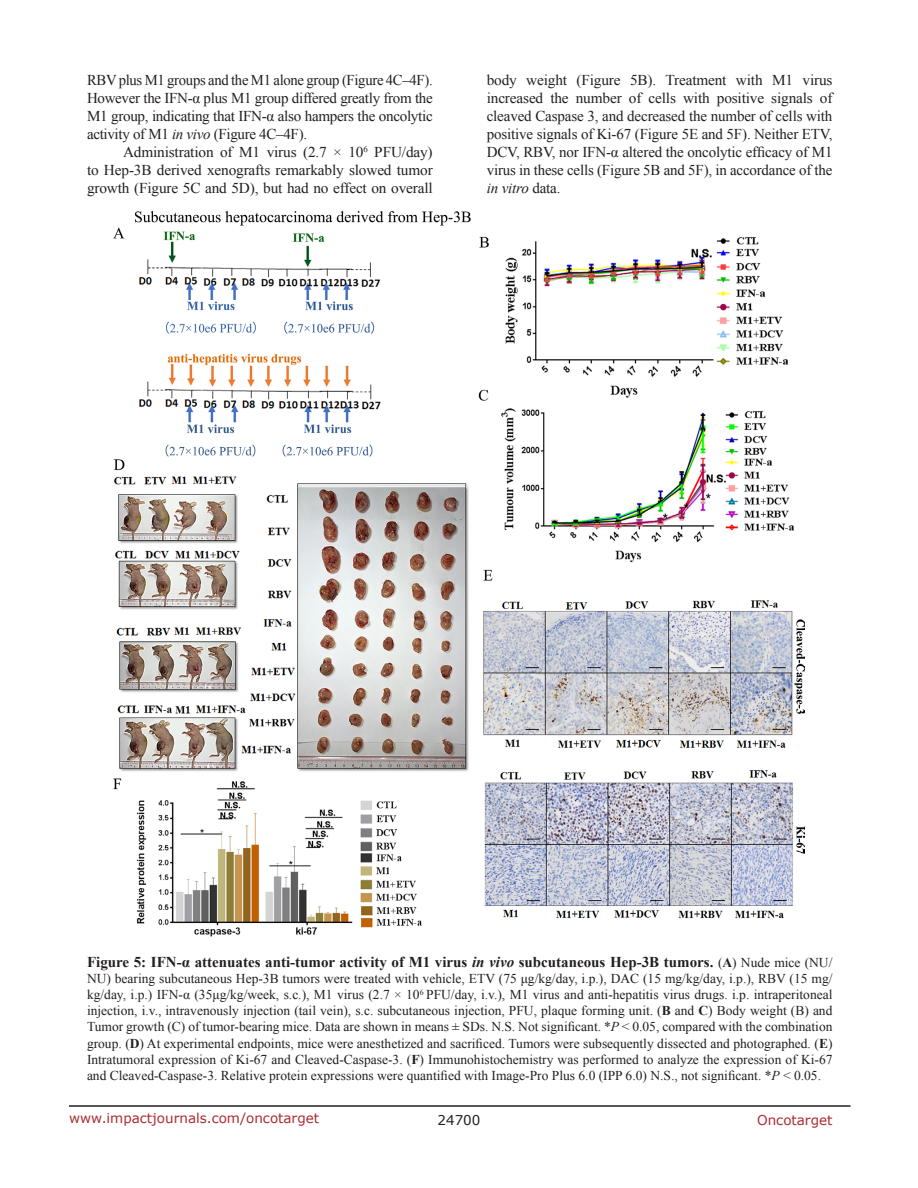
<style>
.page{position:relative;width:918px;height:1188px;background:#fff}
.page>*{position:absolute;margin:0;border:0;box-sizing:border-box;transform-origin:0 0}
.BodyText{font:15px/18px "Times New Roman";letter-spacing:-.01em;color:#231f20;text-align:justify}
.FigureText{font:700 15px "Times New Roman";color:#231f20}
.FigureText-2{font:13.5px/16.2px "Times New Roman";color:#231f20;text-align:justify}
.t1{font:13.5px "Verdana";color:#ac2b31}
.t2{font:13.5px "Verdana";color:#231f20}
.s1{font-style:italic}
.s2{font-weight:400;font-size:13.5px}
.s3{font-size:13.5px}
.s4{font-weight:700}
</style>
<div class="page">
<hr style="left:69px;top:1105px;width:781px;height:2px;background:#231f20">
<img style="left:114px;top:212px;width:690px;height:725px">
<p class="BodyText" style="left:87px;top:71px;width:347px">RBV plus M1 groups and the M1 alone group (Figure 4C–4F).<br>However the IFN-α plus M1 group differed greatly from the M1 group, indicating that IFN-α also hampers the oncolytic activity of M1 <span class="s1">in vivo</span> (Figure 4C–4F).</p>
<p class="BodyText" style="left:87px;top:143px;width:347px;text-indent:36px">Administration of M1 virus (2.7 × 10<sup>6</sup> PFU/day) to Hep-3B derived xenografts remarkably slowed tumor growth (Figure 5C and 5D), but had no effect on overall</p>
<p class="BodyText" style="left:487px;top:71px;width:347px">body weight (Figure 5B). Treatment with M1 virus increased the number of cells with positive signals of cleaved Caspase 3, and decreased the number of cells with positive signals of Ki-67 (Figure 5E and 5F). Neither ETV, DCV, RBV, nor IFN-α altered the oncolytic efficacy of M1 virus in these cells (Figure 5B and 5F), in accordance of the <span class="s1">in vitro</span> data.</p>
<p class="FigureText" style="left:87px;top:951px;width:747px">Figure 5: IFN-α attenuates anti-tumor activity of M1 virus <span class="s1">in vivo</span> subcutaneous Hep-3B tumors. <span class="s2">(</span><span class="s3">A</span><span class="s2">) Nude mice (NU/</span></p>
<p class="FigureText-2" style="left:87px;top:970px;width:747px">NU) bearing subcutaneous Hep-3B tumors were treated with vehicle, ETV (75 μg/kg/day, i.p.), DAC (15 mg/kg/day, i.p.), RBV (15 mg/ kg/day, i.p.) IFN-α (35μg/kg/week, s.c.), M1 virus (2.7 × 10<sup>6</sup> PFU/day, i.v.), M1 virus and anti-hepatitis virus drugs. i.p. intraperitoneal injection, i.v., intravenously injection (tail vein), s.c. subcutaneous injection, PFU, plaque forming unit. (<span class="s4">B</span> and <span class="s4">C</span>) Body weight (B) and Tumor growth (C) of tumor-bearing mice. Data are shown in means ± SDs. N.S. Not significant. *<span class="s1">P</span> &lt; 0.05, compared with the combination group. (<span class="s4">D</span>) At experimental endpoints, mice were anesthetized and sacrificed. Tumors were subsequently dissected and photographed. (<span class="s4">E</span>)<br>Intratumoral expression of Ki-67 and Cleaved-Caspase-3. (<span class="s4">F</span>) Immunohistochemistry was performed to analyze the expression of Ki-67 and Cleaved-Caspase-3. Relative protein expressions were quantified with Image-Pro Plus 6.0 (IPP 6.0) N.S., not significant. *<span class="s1">P</span> &lt; 0.05.</p>
<p class="t1" style="left:69px;top:1109px;width:252px">www.impactjournals.com/oncotarget</p>
<p class="t2" style="left:438px;top:1111px;width:44px">24700</p>
<p class="t1" style="left:757px;top:1111px;width:77px">Oncotarget</p>
</div>
